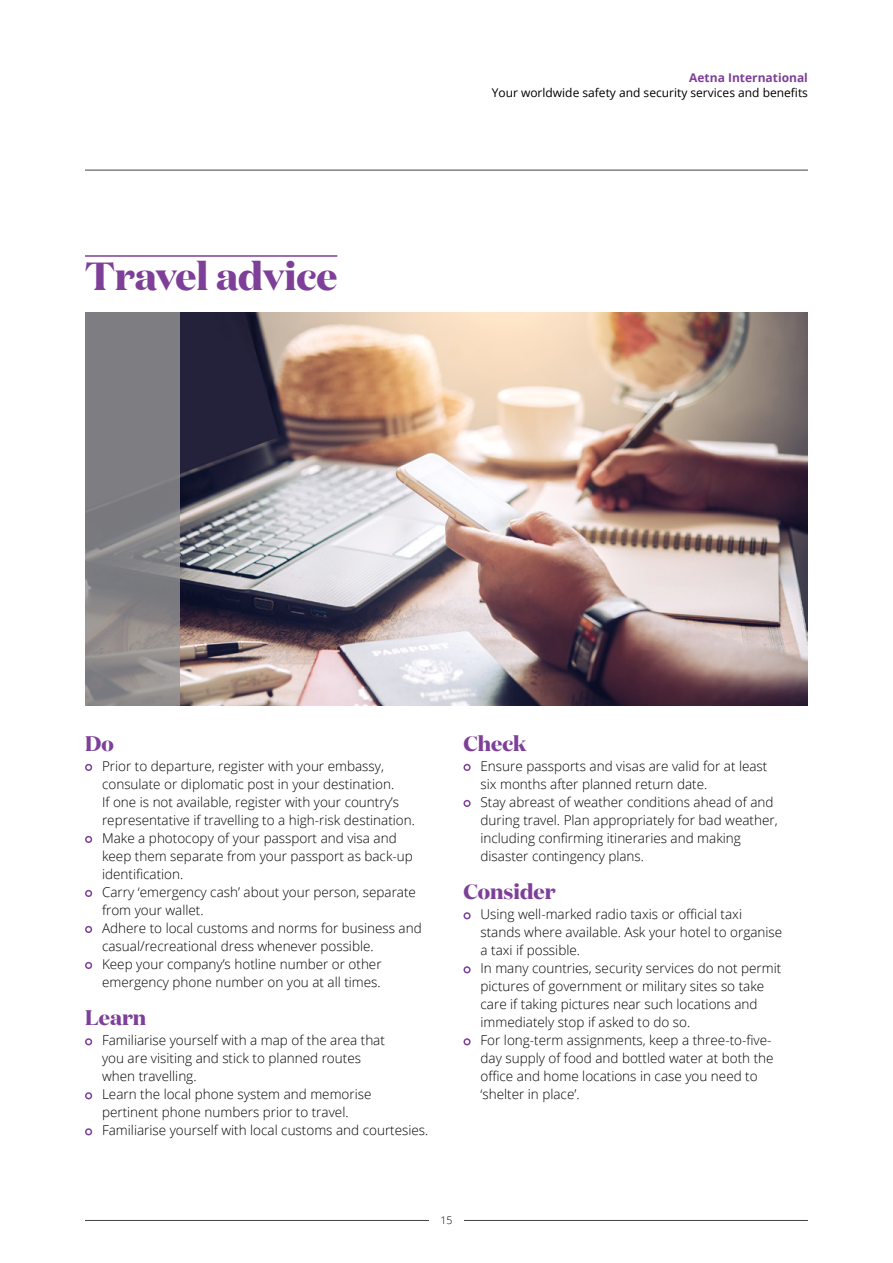
<style>
.page{position:relative;width:893px;height:1263px;background:#fff}
.page>*{position:absolute;margin:0;border:0;box-sizing:border-box;transform-origin:0 0}
.t1{font:700 39px "Domaine Display";color:#7d3f98}
.t2{font:700 21px "Domaine Display";color:#7d3f98}
.t3{font:300 13.5px/18px "Open Sans";color:#000}
.t4{font:12px "Open Sans";color:#000}
.t5{font:700 12px "Open Sans";color:#7d3f98}
.t6{font:300 10.5px "Open Sans";color:#000}
</style>
<div class="page">
<hr style="left:85px;top:170px;width:723px;height:1px;background:#414141">
<hr style="left:85px;top:1220px;width:723px;height:1px;background:#414141">
<div style="left:429px;top:1216px;width:34px;height:9px;background:#fff"></div>
<hr style="left:85px;top:255px;width:252px;height:2px;background:#7d3f98">
<img style="left:180px;top:313px;width:628px;height:393px">
<svg style="left:85px;top:313px;width:95px;height:393px;background:#838185"></svg>
<div style="left:85px;top:764px;width:7px;height:7px;border:2px solid #7d3f98;border-radius:50%"></div>
<div style="left:85px;top:836px;width:7px;height:7px;border:2px solid #7d3f98;border-radius:50%"></div>
<div style="left:85px;top:890px;width:7px;height:7px;border:2px solid #7d3f98;border-radius:50%"></div>
<div style="left:85px;top:926px;width:7px;height:7px;border:2px solid #7d3f98;border-radius:50%"></div>
<div style="left:85px;top:962px;width:7px;height:7px;border:2px solid #7d3f98;border-radius:50%"></div>
<div style="left:85px;top:1038px;width:7px;height:7px;border:2px solid #7d3f98;border-radius:50%"></div>
<div style="left:85px;top:1092px;width:7px;height:7px;border:2px solid #7d3f98;border-radius:50%"></div>
<div style="left:85px;top:1128px;width:7px;height:7px;border:2px solid #7d3f98;border-radius:50%"></div>
<div style="left:463px;top:764px;width:8px;height:7px;border:2px solid #7d3f98;border-radius:50%"></div>
<div style="left:463px;top:800px;width:8px;height:7px;border:2px solid #7d3f98;border-radius:50%"></div>
<div style="left:463px;top:912px;width:8px;height:7px;border:2px solid #7d3f98;border-radius:50%"></div>
<div style="left:463px;top:966px;width:8px;height:7px;border:2px solid #7d3f98;border-radius:50%"></div>
<div style="left:463px;top:1038px;width:8px;height:7px;border:2px solid #7d3f98;border-radius:50%"></div>
<h2 class="t1" style="left:85px;top:248px;width:254px">Travel advice</h2>
<p class="t5" style="left:689px;top:70px;width:120px">Aetna International</p>
<p class="t4" style="left:492px;top:84px;width:318px">Your worldwide safety and security services and benefits</p>
<h3 class="t2" style="left:85px;top:728px;width:30px">Do</h3>
<p class="t3" style="left:102px;top:757px;width:314px">Prior to departure, register with your embassy, consulate or diplomatic post in your destination.<br>If one is not available, register with your country’s representative if travelling to a high-risk destination.</p>
<p class="t3" style="left:102px;top:829px;width:312px">Make a photocopy of your passport and visa and keep them separate from your passport as back-up identification.</p>
<p class="t3" style="left:102px;top:883px;width:315px">Carry ‘emergency cash’ about your person, separate from your wallet.</p>
<p class="t3" style="left:102px;top:919px;width:321px">Adhere to local customs and norms for business and casual/recreational dress whenever possible.</p>
<p class="t3" style="left:102px;top:955px;width:281px">Keep your company’s hotline number or other emergency phone number on you at all times.</p>
<h3 class="t2" style="left:85px;top:1002px;width:63px">Learn</h3>
<p class="t3" style="left:102px;top:1031px;width:284px">Familiarise yourself with a map of the area that you are visiting and stick to planned routes when travelling.</p>
<p class="t3" style="left:102px;top:1085px;width:271px">Learn the local phone system and memorise pertinent phone numbers prior to travel.</p>
<p class="t3" style="left:102px;top:1121px;width:328px">Familiarise yourself with local customs and courtesies.</p>
<h3 class="t2" style="left:463px;top:728px;width:64px">Check</h3>
<p class="t3" style="left:480px;top:757px;width:288px">Ensure passports and visas are valid for at least six months after planned return date.</p>
<p class="t3" style="left:480px;top:793px;width:299px">Stay abreast of weather conditions ahead of and during travel. Plan appropriately for bad weather, including confirming itineraries and making disaster contingency plans.</p>
<h3 class="t2" style="left:463px;top:876px;width:94px">Consider</h3>
<p class="t3" style="left:480px;top:905px;width:303px">Using well-marked radio taxis or official taxi stands where available. Ask your hotel to organise a taxi if possible.</p>
<p class="t3" style="left:480px;top:959px;width:302px">In many countries, security services do not permit pictures of government or military sites so take care if taking pictures near such locations and immediately stop if asked to do so.</p>
<p class="t3" style="left:480px;top:1031px;width:295px">For long-term assignments, keep a three-to-five&shy;day supply of food and bottled water at both the office and home locations in case you need to ‘shelter in place’.</p>
<p class="t6" style="left:440px;top:1213px;width:13px">15</p>
</div>
